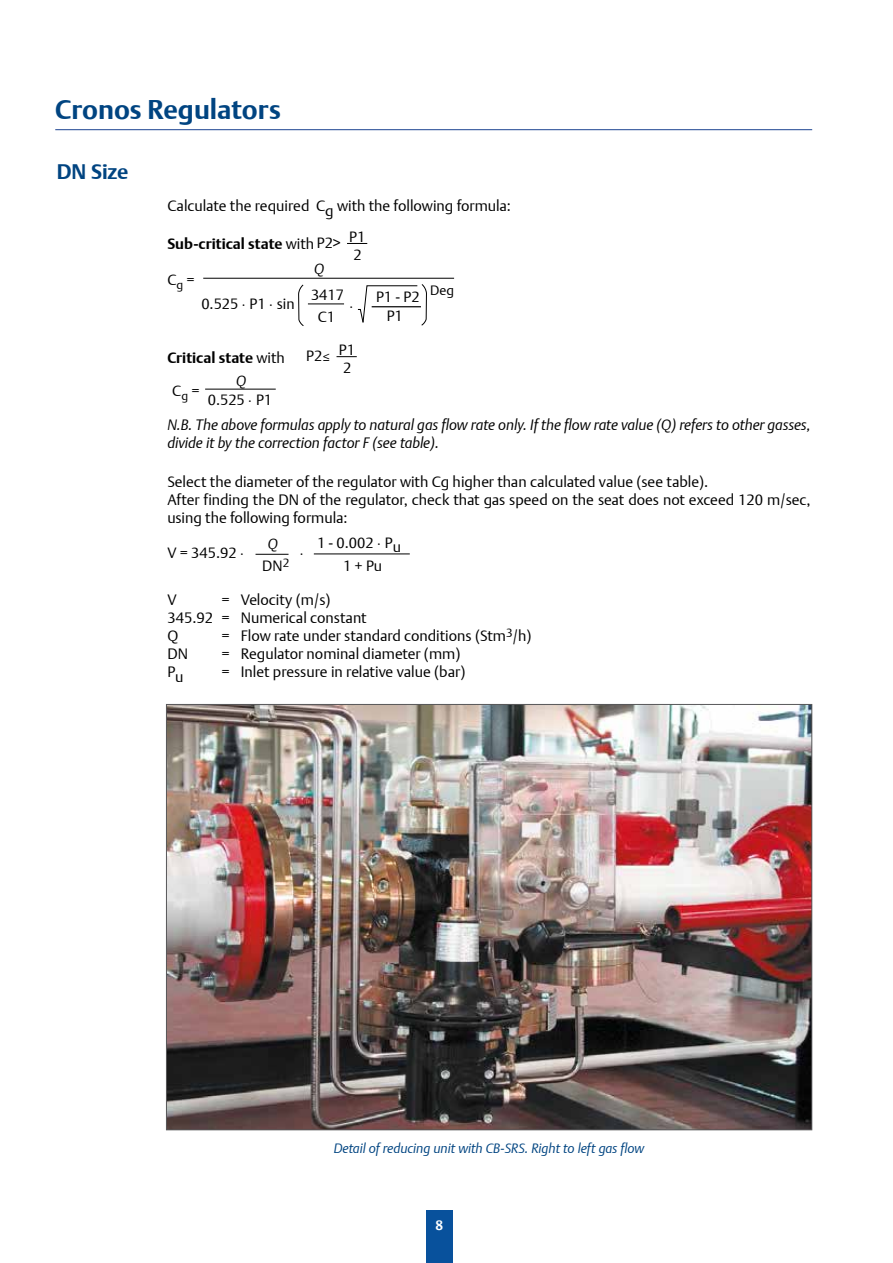
<style>
.page{position:relative;width:893px;height:1263px;background:#fff}
.page>*{position:absolute;margin:0;border:0;box-sizing:border-box;transform-origin:0 0}
.t1{font:700 27px "DTL Argo T";color:#004481}
.t2{font:700 21px "DTL Argo T";letter-spacing:-.005em;color:#004481}
.t3{font:15px/18px "DTL Argo T Light";color:#000}
.t4{font:italic 15px/18px "DTL Argo T Light";letter-spacing:-.005em;color:#000}
.t5{font:700 15px "DTL Argo T";color:#000}
.t6{font:14.85px/17.7px "DTL Argo T Light";color:#000;text-align:center}
.t7{font:italic 14.85px "DTL Argo T Light";color:#000}
.t8{font:italic 13.5px "DTL Argo T Light";color:#004481}
.t9{font:13.5px "DTL Argo T Light";color:#000}
.t10{font:700 13.5px "DTL Argo T";color:#fff}
.s1{font-family:"DTL Argo T Light";font-weight:400}
.s2{font-family:"DTL Argo T Light";font-weight:400;font-size:14.85px}
.s3{font-style:italic}
</style>
<div class="page">
<div style="left:426px;top:1210px;width:26px;height:53px;background:#08519c"></div>
<hr style="left:55px;top:129px;width:757px;height:1px;background:#1b4391">
<svg style="left:298px;top:284px;width:6px;height:42px"></svg>
<hr style="left:203px;top:278px;width:251px;height:1px;background:#000">
<hr style="left:308px;top:304px;width:36px;height:1px;background:#000">
<svg style="left:347px;top:243px;width:20px;height:1px"></svg>
<hr style="left:205px;top:389px;width:71px;height:1px;background:#000">
<svg style="left:336px;top:356px;width:21px;height:1px"></svg>
<hr style="left:256px;top:554px;width:33px;height:1px;background:#000">
<hr style="left:314px;top:554px;width:96px;height:1px;background:#000">
<img style="left:168px;top:706px;width:642px;height:422px">
<svg style="left:357px;top:284px;width:70px;height:42px"></svg>
<h1 class="t1" style="left:55px;top:94px;width:227px">Cronos Regulators</h1>
<h2 class="t2" style="left:57px;top:159px;width:73px">DN Size</h2>
<p class="t3" style="left:167px;top:197px;width:345px">Calculate the required Cg with the following formula:</p>
<p class="t5" style="left:167px;top:235px;width:175px">Sub-critical state <span class="s1">with</span> <span class="s2">P2&gt;</span></p>
<p class="t6" style="left:349px;top:228px;width:18px;text-align:left">P1<br>2</p>
<p class="t6" style="left:167px;top:271px;width:29px">C<sub>g</sub> =</p>
<p class="t7" style="left:314px;top:260px;width:12px">Q</p>
<p class="t6" style="left:201px;top:295px;width:95px">0.525 ⋅ P1 ⋅ sin</p>
<p class="t6" style="left:376px;top:286px;width:45px;line-height:19.2px">P1 - P2<br>P1</p>
<p class="t9" style="left:430px;top:282px;width:25px">Deg</p>
<p class="t6" style="left:311px;top:284px;width:35px;line-height:22.4px">3417<br>C1</p>
<p class="t5" style="left:167px;top:348px;width:119px">Critical state <span class="s1">with</span></p>
<p class="t6" style="left:339px;top:341px;width:18px;text-align:left">P1<br>2</p>
<p class="t6" style="left:306px;top:347px;width:26px">P2≤</p>
<p class="t6" style="left:172px;top:382px;width:29px">C<sub>g</sub> =</p>
<p class="t6" style="left:208px;top:371px;width:66px;line-height:19px"><span class="s3">Q<br></span>0.525 ⋅ P1</p>
<p class="t4" style="left:167px;top:416px;width:645px">N.B. The above formulas apply to natural gas flow rate only. If the flow rate value (Q) refers to other gasses, divide it by the correction factor F (see table).</p>
<p class="t3" style="left:167px;top:472px;width:645px">Select the diameter of the regulator with Cg higher than calculated value (see table).<br>After finding the DN of the regulator, check that gas speed on the seat does not exceed 120 m/sec, using the following formula:</p>
<p class="t6" style="left:167px;top:544px;width:78px">V = 345.92 ⋅</p>
<p class="t6" style="left:262px;top:532px;width:29px;line-height:22.6px"><span class="s3">Q<br></span>DN<sup>2</sup></p>
<p class="t6" style="left:317px;top:530px;width:85px;line-height:23.9px">1 - 0.002 ⋅ Pu<br>1 + Pu</p>
<p class="t3" style="left:167px;top:590px;width:201px;text-indent:54px">= Velocity (m/s)<br>345.92 = Numerical constant<br>Q</p>
<p class="t3" style="left:167px;top:590px;width:11px">V</p>
<p class="t3" style="left:221px;top:626px;width:312px">= Flow rate under standard conditions (Stm<sup>3</sup>/h)</p>
<p class="t3" style="left:167px;top:644px;width:22px">DN</p>
<p class="t3" style="left:221px;top:644px;width:241px">= Regulator nominal diameter (mm)</p>
<p class="t3" style="left:167px;top:665px;width:18px">Pu</p>
<p class="t3" style="left:221px;top:662px;width:246px">= Inlet pressure in relative value (bar)</p>
<p class="t8" style="left:334px;top:1140px;width:312px">Detail of reducing unit with CB-SRS. Right to left gas flow</p>
<p class="t10" style="left:436px;top:1217px;width:9px">8</p>
</div>
